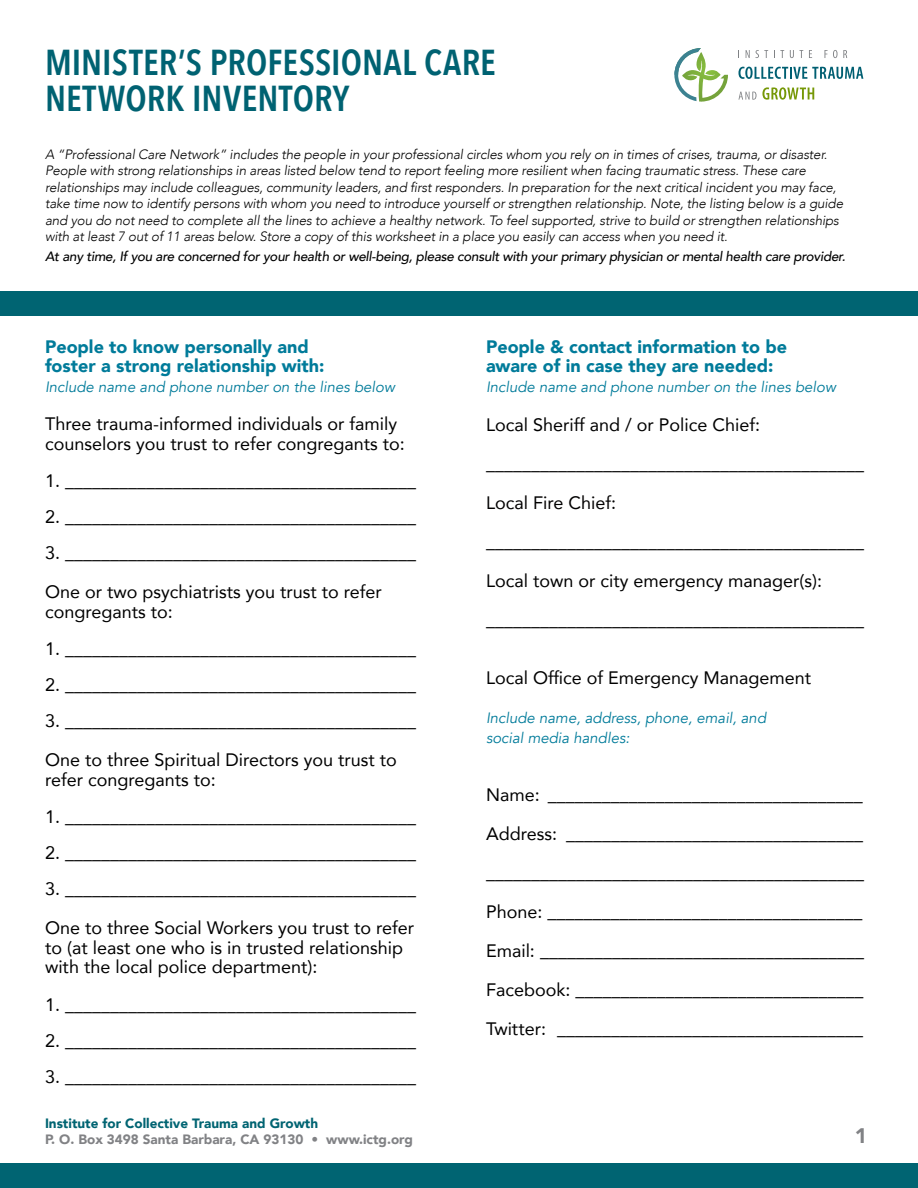
<style>
.page{position:relative;width:918px;height:1188px;background:#fff}
.page>*{position:absolute;margin:0;border:0;box-sizing:border-box;transform-origin:0 0}
.t1{font:600 36px/36px "Avenir Next Condensed";letter-spacing:.005em;color:#006272}
.t2{font:900 21px "Avenir";color:#818285}
.t3{font:18px/39px "Avenir";color:#000}
.t4{font:900 18px/19.5px "Avenir";color:#007b9a}
.t5{font:italic 15px/19.5px "Avenir";color:#007b9a}
.t6{font:italic 300 13.5px/16.5px "Avenir";letter-spacing:-.01em;color:#000101}
.t7{font:italic 500 13.5px "Avenir";letter-spacing:-.02em;color:#000}
.t8{font:900 13.5px "Avenir";color:#818285}
.t9{font:900 13.5px "Avenir";color:#006472}
.s1{color:#020101}
</style>
<div class="page">
<svg style="left:674px;top:48px;width:54px;height:54px"></svg>
<svg style="left:762px;top:87px;width:52px;height:13px"></svg>
<svg style="left:738px;top:92px;width:18px;height:8px"></svg>
<svg style="left:746px;top:50px;width:22px;height:8px"></svg>
<svg style="left:774px;top:50px;width:10px;height:8px"></svg>
<svg style="left:790px;top:50px;width:13px;height:8px"></svg>
<svg style="left:809px;top:50px;width:3px;height:8px"></svg>
<svg style="left:824px;top:50px;width:23px;height:8px"></svg>
<svg style="left:738px;top:67px;width:125px;height:12px"></svg>
<div style="left:0;top:1163px;width:918px;height:25px;background:#006472"></div>
<div style="left:0;top:291px;width:918px;height:25px;background:#006472"></div>
<h1 class="t1" style="left:45px;top:43px;width:452px">MINISTER’S PROFESSIONAL CARE<br>NETWORK INVENTORY</h1>
<p class="t6" style="left:45px;top:146px;width:800px">A “Professional Care Network” includes the people in your professional circles whom you rely on in times of crises, trauma, or disaster.<br>People with strong relationships in areas listed below tend to report feeling more resilient when facing traumatic stress. These care relationships may include colleagues, community leaders, and first responders. In preparation for the next critical incident you may face, take time now to identify persons with whom you need to introduce yourself or strengthen relationship. Note, the listing below is a guide and you do not need to complete all the lines to achieve a healthy network. To feel supported, strive to build or strengthen relationships with at least 7 out of 11 areas below. Store a copy of this worksheet in a place you easily can access when you need it.</p>
<p class="t7" style="left:45px;top:248px;width:802px">At any time, If you are concerned for your health or well-being, please consult with your primary physician or mental health care provider.</p>
<p class="t4" style="left:45px;top:336px;width:281px">People to know personally and foster a strong relationship with:</p>
<p class="t5" style="left:45px;top:377px;width:351px">Include name and phone number on the lines below</p>
<p class="t3" style="left:45px;top:414px;width:361px;line-height:19.5px">Three trauma-informed individuals or family counselors you trust to refer congregants to:</p>
<p class="t3" style="left:45px;top:461px;width:373px">1. _______________________________________</p>
<p class="t3" style="left:45px;top:497px;width:373px">2. _______________________________________</p>
<p class="t3" style="left:45px;top:533px;width:373px">3. _______________________________________<br>One or two psychiatrists you trust to refer</p>
<p class="t3" style="left:45px;top:592px;width:129px">congregants to:</p>
<p class="t3" style="left:45px;top:629px;width:373px">1. _______________________________________</p>
<p class="t3" style="left:45px;top:665px;width:373px">2. _______________________________________</p>
<p class="t3" style="left:45px;top:701px;width:373px">3. _______________________________________<br>One to three Spiritual Directors you trust to</p>
<p class="t3" style="left:45px;top:760px;width:172px">refer congregants to:</p>
<p class="t3" style="left:45px;top:797px;width:373px">1. _______________________________________</p>
<p class="t3" style="left:45px;top:833px;width:373px">2. _______________________________________</p>
<p class="t3" style="left:45px;top:869px;width:373px">3. _______________________________________<br>One to three Social Workers you trust to refer</p>
<p class="t3" style="left:45px;top:937px;width:360px;line-height:19.5px">to (at least one who is in trusted relationship with the local police department):</p>
<p class="t3" style="left:45px;top:985px;width:373px">1. _______________________________________</p>
<p class="t3" style="left:45px;top:1021px;width:373px">2. _______________________________________</p>
<p class="t3" style="left:45px;top:1057px;width:373px">3. _______________________________________</p>
<p class="t4" style="left:486px;top:336px;width:303px">People &amp; contact information to be aware of in case they are needed:</p>
<p class="t5" style="left:486px;top:377px;width:351px">Include name and phone number on the lines below</p>
<p class="t3" style="left:486px;top:404px;width:379px">Local Sheriff and / or Police Chief: __________________________________________ <span class="s1">Local Fire Chief</span>: __________________________________________ Local town or city emergency manager(s): __________________________________________</p>
<p class="t3" style="left:486px;top:658px;width:327px">Local Office of Emergency Management</p>
<p class="t5" style="left:486px;top:708px;width:282px">Include name, address, phone, email, and social media handles:</p>
<p class="t3" style="left:486px;top:775px;width:379px;text-align:justify">Name: ___________________________________ Address: _________________________________ __________________________________________ Phone: ___________________________________ Email: ____________________________________ Facebook: ________________________________ Twitter: __________________________________</p>
<p class="t9" style="left:45px;top:1112px;width:275px">Institute for Collective Trauma and Growth</p>
<p class="t8" style="left:45px;top:1128px;width:370px">P. O. Box 3498 Santa Barbara, CA 93130 • www.ictg.org</p>
<p class="t2" style="left:855px;top:1118px;width:14px">1</p>
</div>
